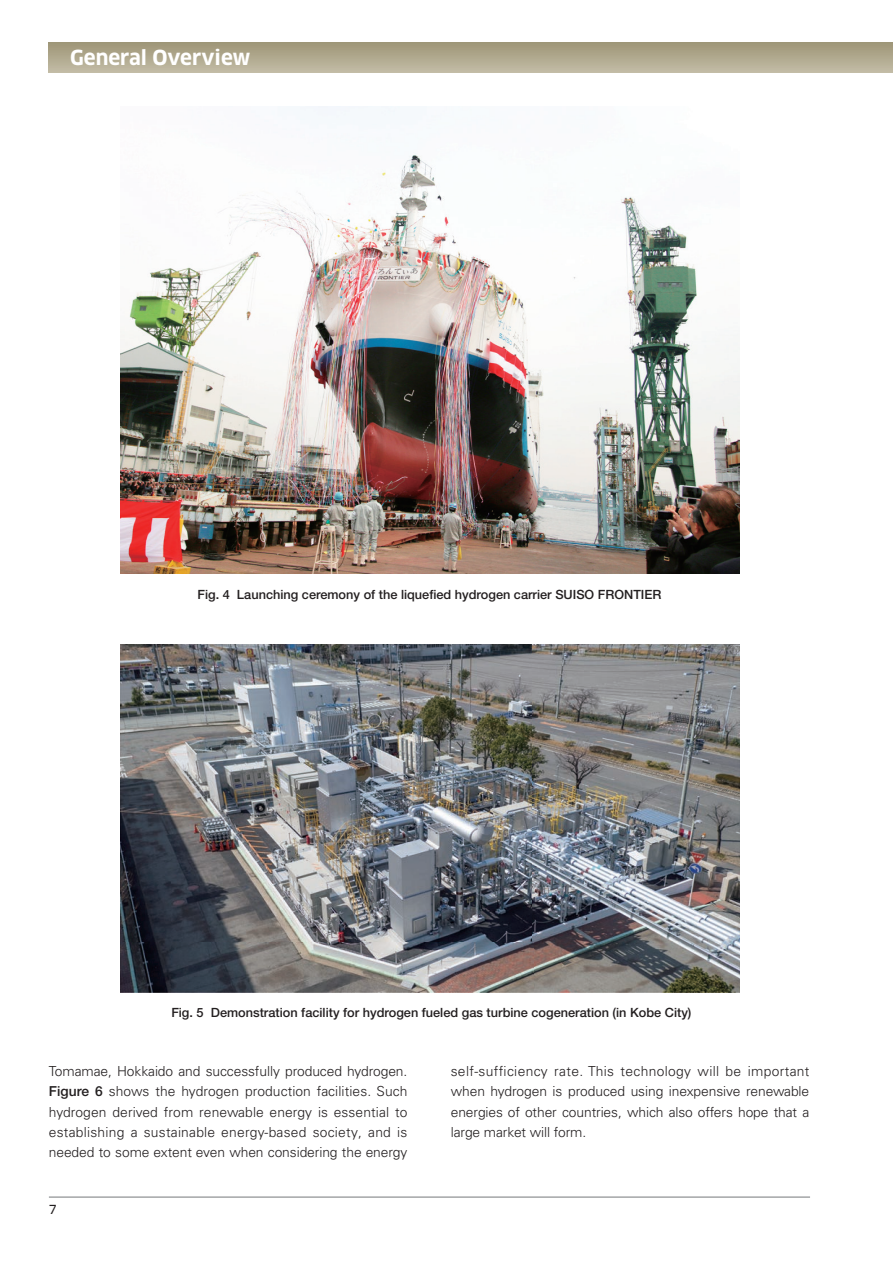
<style>
.page{position:relative;width:893px;height:1263px;background:#fff}
.page>*{position:absolute;margin:0;border:0;box-sizing:border-box;transform-origin:0 0}
.t1{font:700 20.25px "Clan Pro";color:#fff}
.t2{font:300 13.8px/20.2px "Univers LT Pro 45";letter-spacing:-.005em;color:#231f20;text-align:justify}
.t3{font:500 12.75px "Helvetica Neue LT Std";color:#231f20}
.t4{font:12.15px "Clan Pro News";color:#231f20}
.s1{font-family:"Helvetica Neue LT Std";font-weight:500}
</style>
<div class="page">
<svg style="left:49px;top:43px;width:844px;height:29px;background:#b0a88e"></svg>
<hr style="left:49px;top:1197px;width:761px;height:1px;background:#76787b">
<img style="left:121px;top:107px;width:619px;height:467px">
<img style="left:120px;top:644px;width:619px;height:348px">
<h1 class="t1" style="left:70px;top:46px;width:182px">General Overview</h1>
<p class="t3" style="left:197px;top:586px;width:465px">Fig. 4 Launching ceremony of the liquefied hydrogen carrier SUISO FRONTIER</p>
<p class="t3" style="left:171px;top:1005px;width:522px">Fig. 5 Demonstration facility for hydrogen fueled gas turbine cogeneration (in Kobe City)</p>
<p class="t2" style="left:49px;top:1061px;width:360px">Tomamae, Hokkaido and successfully produced hydrogen.<br><span class="s1">Figure 6</span> shows the hydrogen production facilities. Such hydrogen derived from renewable energy is essential to establishing a sustainable energy-based society, and is needed to some extent even when considering the energy</p>
<p class="t4" style="left:49px;top:1202px;width:9px">7</p>
<p class="t2" style="left:451px;top:1061px;width:360px">self-sufficiency rate. This technology will be important when hydrogen is produced using inexpensive renewable energies of other countries, which also offers hope that a large market will form.</p>
</div>
